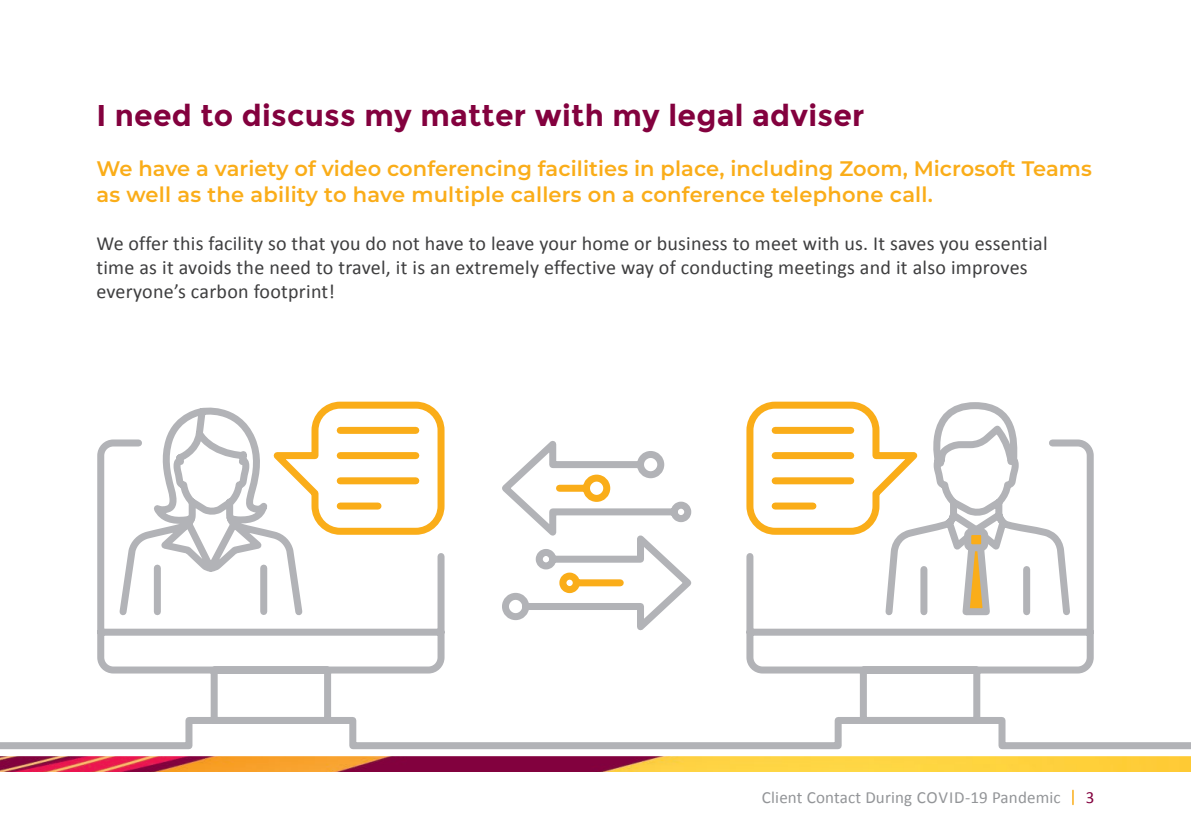
<style>
.page{position:relative;width:1191px;height:840px;background:#fff}
.page>*{position:absolute;margin:0;border:0;box-sizing:border-box;transform-origin:0 0}
.t1{font:700 30px "Montserrat";letter-spacing:.01em;color:#83013e}
.t2{font:600 21px/26px "Montserrat";letter-spacing:.005em;color:#faad19}
.t3{font:20px/24px "Calibri";letter-spacing:.01em;color:#3e3e3f}
.t4{font:17px "Calibri";letter-spacing:.01em;color:#939598}
.t5{font:17px "Calibri";color:#83013e}
</style>
<div class="page">
<img style="left:0;top:756px;width:1191px;height:15px">
<svg style="left:1072px;top:789px;width:1px;height:15px"></svg>
<svg style="left:167px;top:407px;width:87px;height:28px"></svg>
<svg style="left:311px;top:401px;width:134px;height:34px"></svg>
<svg style="left:934px;top:402px;width:82px;height:33px"></svg>
<svg style="left:0;top:435px;width:1191px;height:315px"></svg>
<svg style="left:743px;top:401px;width:187px;height:137px"></svg>
<svg style="left:495px;top:435px;width:203px;height:207px"></svg>
<svg style="left:552px;top:471px;width:75px;height:125px"></svg>
<p class="t1" style="left:96px;top:97px;width:769px">I need to discuss my matter with my legal adviser</p>
<p class="t2" style="left:96px;top:154px;width:997px">We have a variety of video conferencing facilities in place, including Zoom, Microsoft Teams as well as the ability to have multiple callers on a conference telephone call.</p>
<p class="t3" style="left:96px;top:230px;width:952px">We offer this facility so that you do not have to leave your home or business to meet with us. It saves you essential time as it avoids the need to travel, it is an extremely effective way of conducting meetings and it also improves everyone’s carbon footprint!</p>
<p class="t4" style="left:762px;top:784px;width:300px">Client Contact During COVID-19 Pandemic</p>
<p class="t5" style="left:1086px;top:784px;width:10px">3</p>
</div>
